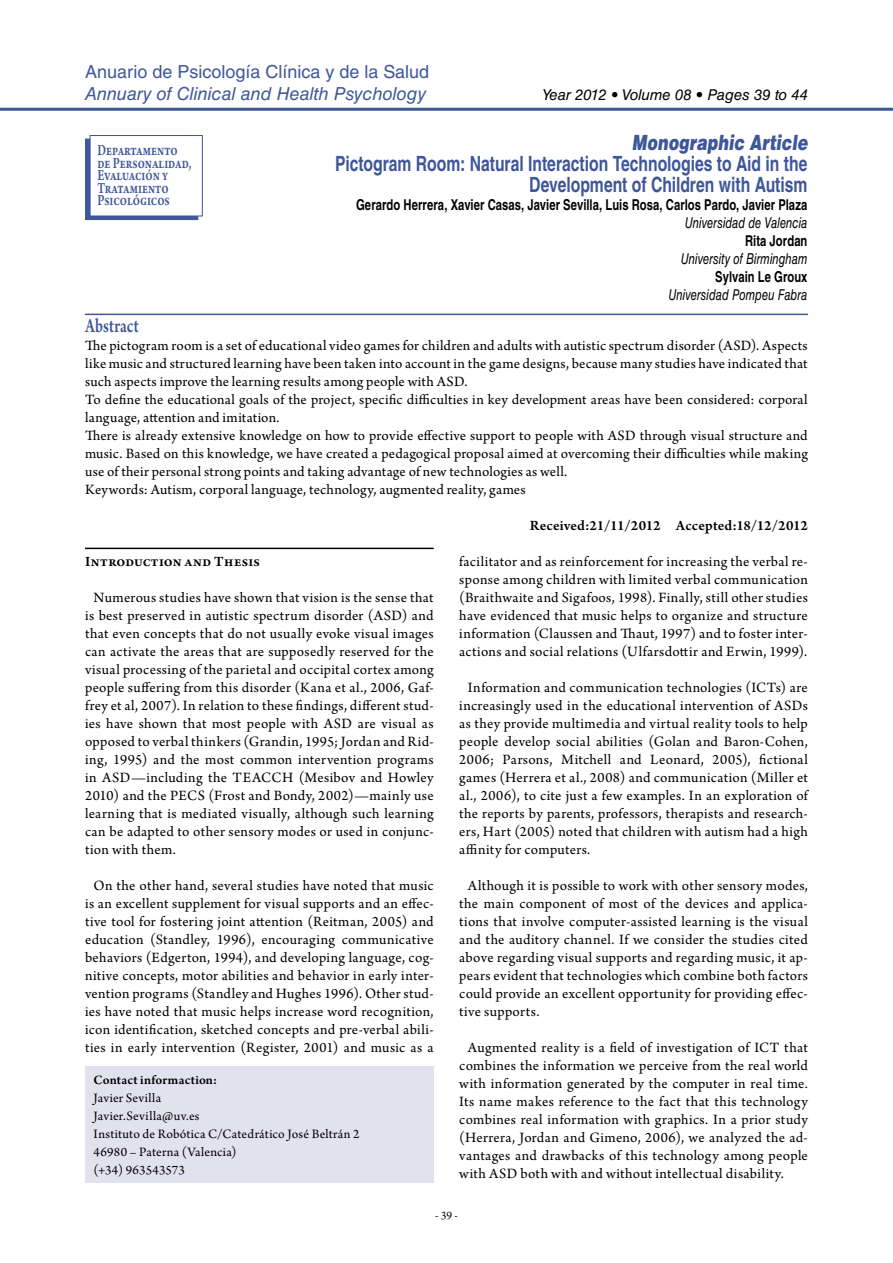
<style>
.page{position:relative;width:893px;height:1263px;background:#fff}
.page>*{position:absolute;margin:0;border:0;box-sizing:border-box;transform-origin:0 0}
.t1{font:700 21px/21px "Helvetica LT Std";letter-spacing:-.005em;color:#3f5799;text-align:right;scale:.75 1}
.t2{font:italic 900 21px "Helvetica LT Std";letter-spacing:.005em;color:#3f5799;scale:.75 1}
.t3{font:600 21px "Arno Pro";color:#3f5799;scale:.75 1}
.t4{font:18px "Helvetica LT Std";color:#3f5799}
.t5{font:italic 18px "Helvetica LT Std";color:#3f5799}
.t6{font:600 16.2px/12.6px "Arno Pro";letter-spacing:-.005em;color:#3f5799;scale:.75 1}
.t7{font:15px/18px "Arno Pro";letter-spacing:.02em;color:#000;text-align:justify}
.t8{font:700 15px "Helvetica LT Std";letter-spacing:.005em;color:#000;scale:.75 1}
.t9{font:italic 15px "Helvetica LT Std";color:#000;scale:.75 1}
.t10{font:600 15px "Arno Pro";letter-spacing:.015em;color:#000}
.t11{font:italic 15px "Helvetica LT Std";color:#000}
.t12{font:13.5px/18px "Arno Pro";letter-spacing:.015em;color:#000}
.t13{font:600 13.5px "Arno Pro";color:#000}
.t14{font:12px "Arno Pro";color:#000}
</style>
<div class="page">
<div style="left:85px;top:139px;width:113px;height:81px;background:#3f5799"></div>
<div style="left:90px;top:135px;width:113px;height:82px;background:#fff;border:1px solid #3f5799"></div>
<hr style="left:0;top:108px;width:893px;height:3px;background:#3f5799">
<div style="left:85px;top:1066px;width:349px;height:116px;background:#e2e2ef"></div>
<hr style="left:85px;top:314px;width:723px;height:1px;background:#3f5799">
<hr style="left:85px;top:548px;width:349px;height:1px;background:#000">
<p class="t4" style="left:85px;top:62px;width:345px">Anuario de Psicología Clínica y de la Salud</p>
<p class="t5" style="left:85px;top:83px;width:343px">Annuary of Clinical and Health Psychology</p>
<p class="t11" style="left:542px;top:86px;width:267px">Year 2012 • Volume 08 • Pages 39 to 44</p>
<p class="t6" style="left:97px;top:145px;width:127px">Departamento de Personalidad,<br>Evaluación y<br>Tratamiento<br>Psicológicos</p>
<h1 class="t2" style="left:632px;top:129px;width:236px">Monographic Article</h1>
<h1 class="t1" style="left:335px;top:153px;width:631px">Pictogram Room: Natural Interaction Technologies to Aid in the<br>Development of Children with Autism</h1>
<p class="t8" style="left:356px;top:196px;width:603px">Gerardo Herrera, Xavier Casas, Javier Sevilla, Luis Rosa, Carlos Pardo, Javier Plaza</p>
<p class="t9" style="left:685px;top:214px;width:165px">Universidad de Valencia</p>
<p class="t8" style="left:745px;top:232px;width:85px">Rita Jordan</p>
<p class="t9" style="left:681px;top:250px;width:171px">University of Birmingham</p>
<p class="t8" style="left:715px;top:268px;width:125px">Sylvain Le Groux</p>
<p class="t9" style="left:668px;top:286px;width:187px">Universidad Pompeu Fabra</p>
<h1 class="t3" style="left:85px;top:314px;width:73px">Abstract</h1>
<p class="t7" style="left:85px;top:337px;width:724px;text-align:left">The pictogram room is a set of educational video games for children and adults with autistic spectrum disorder (ASD). Aspects like music and structured learning have been taken into account in the game designs, because many studies have indicated that such aspects improve the learning results among people with ASD.<br>To define the educational goals of the project, specific difficulties in key development areas have been considered: corporal language, attention and imitation.<br>There is already extensive knowledge on how to provide effective support to people with ASD through visual structure and music. Based on this knowledge, we have created a pedagogical proposal aimed at overcoming their difficulties while making use of their personal strong points and taking advantage of new technologies as well.<br>Keywords: Autism, corporal language, technology, augmented reality, games</p>
<p class="t10" style="left:530px;top:517px;width:280px">Received:21/11/2012 Accepted:18/12/2012</p>
<p class="t10" style="left:85px;top:553px;width:176px">Introduction and Thesis</p>
<p class="t7" style="left:85px;top:589px;width:350px;text-indent:9px">Numerous studies have shown that vision is the sense that is best preserved in autistic spectrum disorder (ASD) and that even concepts that do not usually evoke visual images can activate the areas that are supposedly reserved for the visual processing of the parietal and occipital cortex among people suffering from this disorder (Kana et al., 2006, Gaf&shy;frey et al, 2007). In relation to these findings, different stud&shy;ies have shown that most people with ASD are visual as opposed to verbal thinkers (Grandin, 1995; Jordan and Rid&shy;ing, 1995) and the most common intervention programs in ASD—including the TEACCH (Mesibov and Howley 2010) and the PECS (Frost and Bondy, 2002)—mainly use learning that is mediated visually, although such learning can be adapted to other sensory modes or used in conjunc&shy;tion with them.</p>
<p class="t7" style="left:85px;top:877px;width:350px;text-align:center">On the other hand, several studies have noted that music is an excellent supplement for visual supports and an effec&shy;tive tool for fostering joint attention (Reitman, 2005) and education (Standley, 1996), encouraging communicative behaviors (Edgerton, 1994), and developing language, cog&shy;nitive concepts, motor abilities and behavior in early inter&shy;vention programs (Standley and Hughes 1996). Other stud&shy;ies have noted that music helps increase word recognition, icon identification, sketched concepts and pre-verbal abili&shy;ties in early intervention (Register, 2001) and music as a</p>
<p class="t7" style="left:459px;top:553px;width:350px">facilitator and as reinforcement for increasing the verbal re&shy;sponse among children with limited verbal communication (Braithwaite and Sigafoos, 1998). Finally, still other studies have evidenced that music helps to organize and structure information (Claussen and Thaut, 1997) and to foster inter&shy;actions and social relations (Ulfarsdottir and Erwin, 1999).</p>
<p class="t7" style="left:459px;top:679px;width:350px;text-indent:9px">Information and communication technologies (ICTs) are increasingly used in the educational intervention of ASDs as they provide multimedia and virtual reality tools to help people develop social abilities (Golan and Baron-Cohen, 2006; Parsons, Mitchell and Leonard, 2005), fictional games (Herrera et al., 2008) and communication (Miller et al., 2006), to cite just a few examples. In an exploration of the reports by parents, professors, therapists and research&shy;ers, Hart (2005) noted that children with autism had a high affinity for computers.</p>
<p class="t7" style="left:459px;top:877px;width:350px;text-indent:9px">Although it is possible to work with other sensory modes, the main component of most of the devices and applica&shy;tions that involve computer-assisted learning is the visual and the auditory channel. If we consider the studies cited above regarding visual supports and regarding music, it ap&shy;pears evident that technologies which combine both factors could provide an excellent opportunity for providing effec&shy;tive supports.</p>
<p class="t7" style="left:459px;top:1039px;width:350px;text-indent:9px">Augmented reality is a field of investigation of ICT that combines the information we perceive from the real world with information generated by the computer in real time.<br>Its name makes reference to the fact that this technology combines real information with graphics. In a prior study (Herrera, Jordan and Gimeno, 2006), we analyzed the ad&shy;vantages and drawbacks of this technology among people with ASD both with and without intellectual disability.</p>
<p class="t13" style="left:94px;top:1072px;width:125px">Contact informaction:</p>
<p class="t12" style="left:94px;top:1089px;width:268px">Javier Sevilla<br>Javier.Sevilla@uv.es<br>Instituto de Robótica C/Catedrático José Beltrán 2<br>46980 – Paterna (Valencia)<br>(+34) 963543573</p>
<p class="t14" style="left:435px;top:1208px;width:24px">- 39 -</p>
</div>
